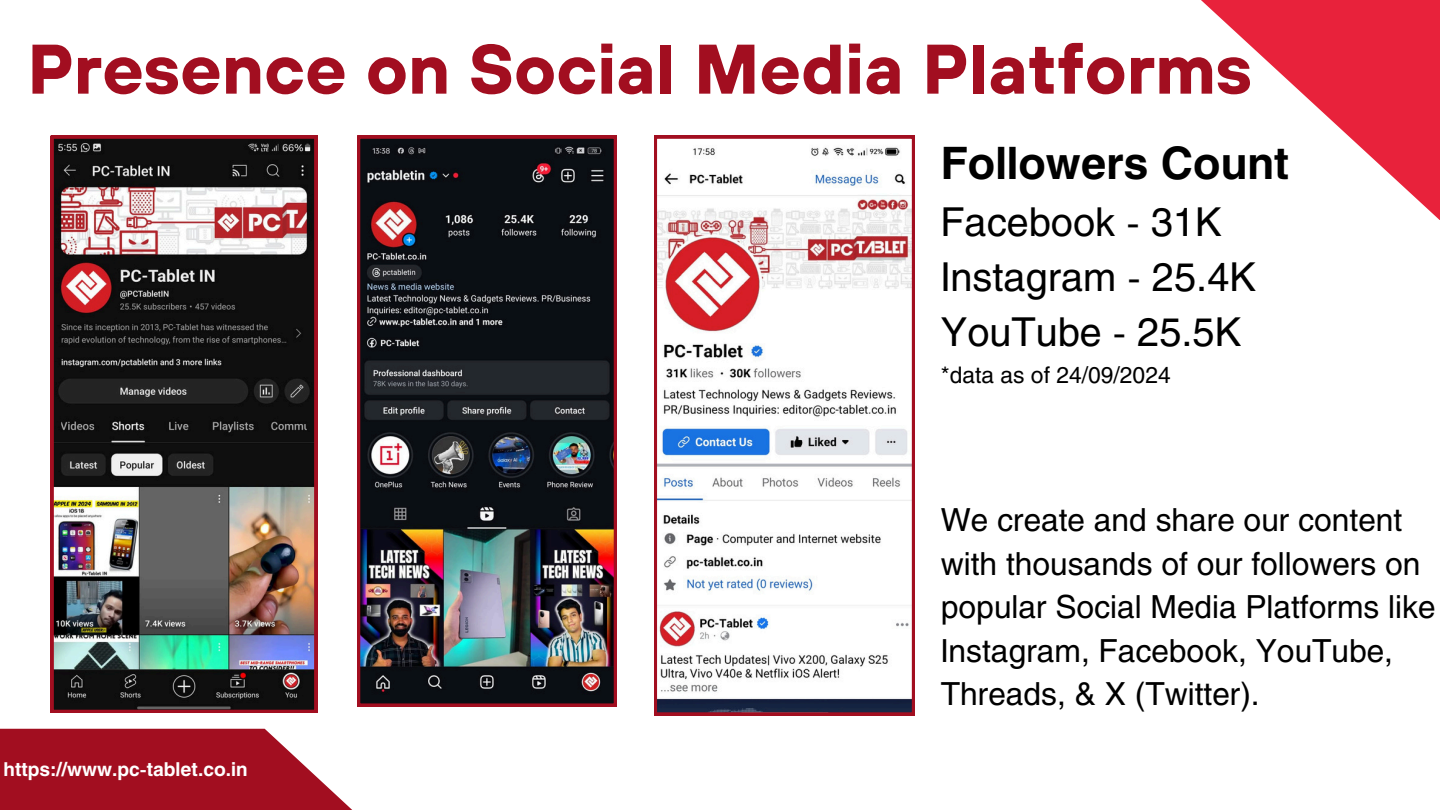
<style>
.page{position:relative;width:1440px;height:810px;background:#fff}
.page>*{position:absolute;margin:0;border:0;box-sizing:border-box;transform-origin:0 0}
.t1{font:700 70px "TT Hoves";color:#a20e20}
.t2{font:700 44.3px "Helios";color:#000}
.t3{font:39.5px/55px "Helios";color:#000}
.t4{font:31.5px/43.5px "Helios";color:#000}
.t5{font:22.6px "Helios";color:#000}
.t6{font:700 19px "Helios";color:#fff}
</style>
<div class="page">
<svg style="left:0;top:729px;width:352px;height:81px;background:#ad2b3b"></svg>
<svg style="left:1201px;top:0;width:239px;height:220px"></svg>
<img style="left:51px;top:136px;width:266px;height:577px">
<svg style="left:654px;top:136px;width:261px;height:579px"></svg>
<img style="left:357px;top:136px;width:260px;height:570px">
<p class="t1" style="left:28px;top:24px;width:1226px">Presence on Social Media Platforms</p>
<h2 class="t2" style="left:941px;top:135px;width:350px">Followers Count</h2>
<h2 class="t3" style="left:941px;top:193px;width:317px">Facebook - 31K<br>Instagram - 25.4K<br>YouTube - 25.5K</h2>
<p class="t5" style="left:941px;top:361px;width:231px">*data as of 24/09/2024</p>
<h1 class="t6" style="left:4px;top:757px;width:246px">https://www.pc-tablet.co.in</h1>
<h3 class="t4" style="left:941px;top:498px;width:496px">We create and share our content with thousands of our followers on popular Social Media Platforms like<br>Instagram, Facebook, YouTube,<br>Threads, &amp; X (Twitter).</h3>
</div>
